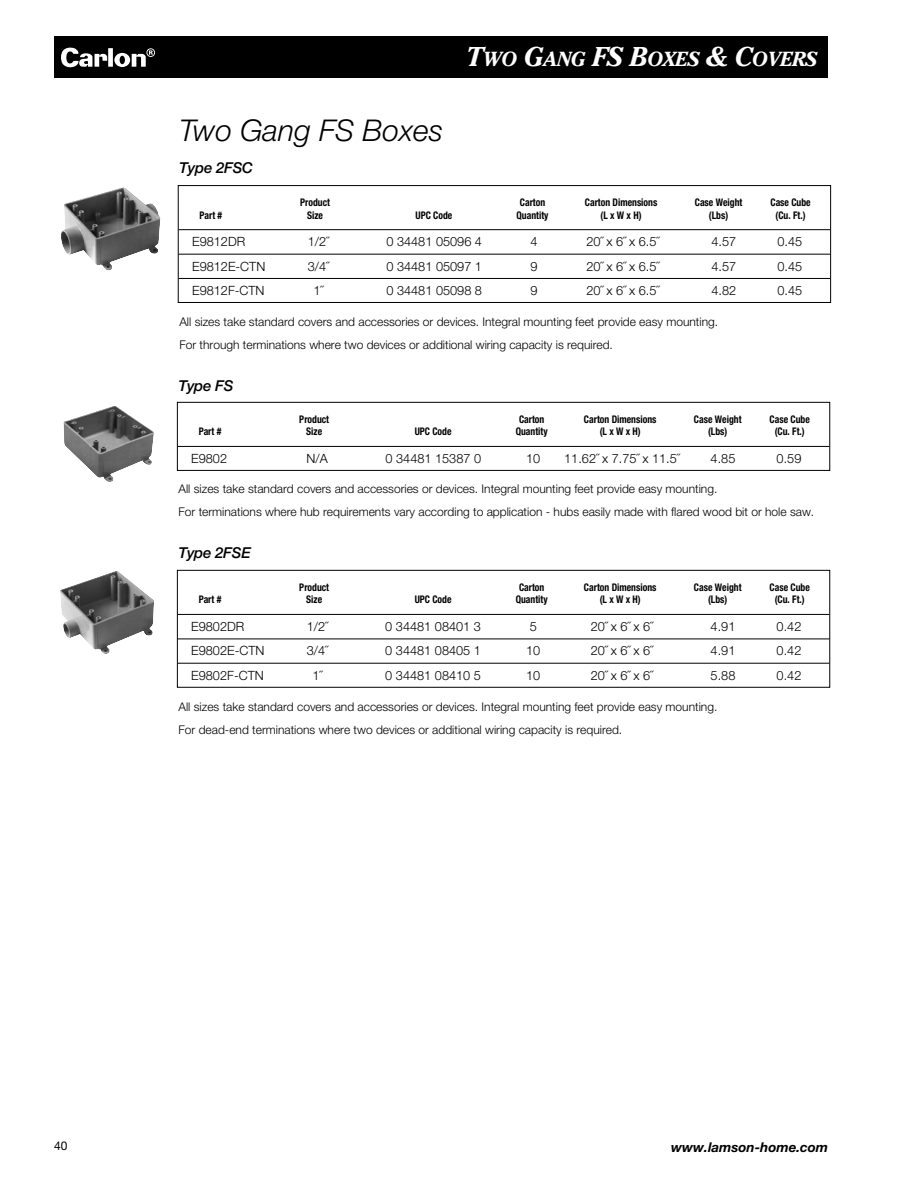
<style>
.page{position:relative;width:918px;height:1188px;background:#fff}
.page>*{position:absolute;margin:0;border:0;box-sizing:border-box;transform-origin:0 0}
.t1{font:italic 300 30px "Helvetica Neue";color:#000}
.t2{font:italic 700 20.25px "Cheltenham";letter-spacing:-.02em;color:#fff}
.t3{font:italic 500 15px "Helvetica Neue";letter-spacing:-.015em;color:#000}
.t4{font:italic 700 13.5px "Helvetica Neue";color:#000}
.t5{font:300 12.75px "Helvetica Neue";color:#000}
.t6{font:300 12px/22.8px "Helvetica Neue";color:#000}
.t7{font:12px "Helvetica Neue";color:#000}
.t8{font:700 condensed 10.5px "Helvetica Neue";color:#000;scale:.92 1}
.s1{font-size:27px}
</style>
<div class="page">
<div style="left:54px;top:36px;width:774px;height:42px;background:#000"></div>
<div style="left:108px;top:48px;width:5px;height:19px;background:#fff"></div>
<svg style="left:61px;top:47px;width:46px;height:21px"></svg>
<svg style="left:114px;top:48px;width:41px;height:19px"></svg>
<div style="left:178px;top:185px;width:653px;height:118px;border:1px solid #000"></div>
<hr style="left:179px;top:229px;width:651px;height:1px;background:#000">
<hr style="left:179px;top:254px;width:651px;height:1px;background:#000">
<hr style="left:179px;top:278px;width:651px;height:1px;background:#000">
<div style="left:177px;top:402px;width:653px;height:69px;border:1px solid #000"></div>
<hr style="left:178px;top:446px;width:651px;height:1px;background:#000">
<div style="left:177px;top:570px;width:653px;height:118px;border:1px solid #000"></div>
<hr style="left:178px;top:614px;width:651px;height:1px;background:#000">
<hr style="left:178px;top:639px;width:651px;height:1px;background:#000">
<hr style="left:178px;top:663px;width:651px;height:1px;background:#000">
<img style="left:61px;top:187px;width:100px;height:84px">
<img style="left:63px;top:406px;width:91px;height:76px">
<img style="left:60px;top:571px;width:94px;height:83px">
<h1 class="t1" style="left:179px;top:120px;width:265px">Two Gang FS Boxes</h1>
<p class="t3" style="left:179px;top:162px;width:75px">Type 2FSC</p>
<h2 class="t2" style="left:466px;top:48px;width:352px"><span class="s1">T</span>WO <span class="s1">G</span>ANG <span class="s1">FS B</span>OXES <span class="s1">&amp; C</span>OVERS</h2>
<p class="t8" style="left:300px;top:199px;width:34px">Product</p>
<p class="t8" style="left:520px;top:199px;width:29px">Carton</p>
<p class="t8" style="left:585px;top:199px;width:80px">Carton Dimensions</p>
<p class="t8" style="left:695px;top:199px;width:53px">Case Weight</p>
<p class="t8" style="left:770px;top:199px;width:45px">Case Cube</p>
<p class="t8" style="left:200px;top:211px;width:26px">Part #</p>
<p class="t8" style="left:307px;top:211px;width:19px">Size</p>
<p class="t8" style="left:416px;top:211px;width:42px">UPC Code</p>
<p class="t8" style="left:517px;top:211px;width:36px">Quantity</p>
<p class="t8" style="left:601px;top:211px;width:46px">(LxWxH)</p>
<p class="t8" style="left:709px;top:211px;width:22px">(Lbs)</p>
<p class="t8" style="left:776px;top:211px;width:34px">(Cu. Ft.)</p>
<p class="t5" style="left:192px;top:237px;width:55px">E9812DR</p>
<p class="t5" style="left:308px;top:237px;width:22px">1/2˝</p>
<p class="t5" style="left:386px;top:237px;width:97px">0 34481 05096 4</p>
<p class="t5" style="left:531px;top:237px;width:9px">4</p>
<p class="t5" style="left:586px;top:237px;width:74px">20˝ x 6˝ x 6.5˝</p>
<p class="t5" style="left:712px;top:237px;width:26px">4.57</p>
<p class="t5" style="left:778px;top:237px;width:26px">0.45</p>
<p class="t5" style="left:192px;top:261px;width:75px">E9812E-CTN</p>
<p class="t5" style="left:308px;top:261px;width:22px">3/4˝</p>
<p class="t5" style="left:386px;top:261px;width:97px">0 34481 05097 1</p>
<p class="t5" style="left:531px;top:261px;width:9px">9</p>
<p class="t5" style="left:586px;top:261px;width:74px">20˝ x 6˝ x 6.5˝</p>
<p class="t5" style="left:712px;top:261px;width:26px">4.57</p>
<p class="t5" style="left:778px;top:261px;width:26px">0.45</p>
<p class="t5" style="left:192px;top:286px;width:74px">E9812F-CTN</p>
<p class="t5" style="left:313px;top:286px;width:11px">1˝</p>
<p class="t5" style="left:386px;top:286px;width:97px">0 34481 05098 8</p>
<p class="t5" style="left:531px;top:286px;width:9px">9</p>
<p class="t5" style="left:586px;top:286px;width:74px">20˝ x 6˝ x 6.5˝</p>
<p class="t5" style="left:712px;top:286px;width:26px">4.82</p>
<p class="t5" style="left:778px;top:286px;width:26px">0.45</p>
<p class="t6" style="left:179px;top:312px;width:540px">All sizes take standard covers and accessories or devices. Integral mounting feet provide easy mounting.<br>For through terminations where two devices or additional wiring capacity is required.</p>
<p class="t3" style="left:178px;top:380px;width:57px">Type FS</p>
<p class="t8" style="left:299px;top:415px;width:34px">Product</p>
<p class="t8" style="left:519px;top:415px;width:29px">Carton</p>
<p class="t8" style="left:584px;top:415px;width:80px">Carton Dimensions</p>
<p class="t8" style="left:694px;top:415px;width:53px">Case Weight</p>
<p class="t8" style="left:770px;top:415px;width:45px">Case Cube</p>
<p class="t8" style="left:199px;top:428px;width:26px">Part #</p>
<p class="t8" style="left:306px;top:428px;width:19px">Size</p>
<p class="t8" style="left:415px;top:428px;width:42px">UPC Code</p>
<p class="t8" style="left:516px;top:428px;width:36px">Quantity</p>
<p class="t8" style="left:600px;top:428px;width:46px">(LxWxH)</p>
<p class="t8" style="left:708px;top:428px;width:22px">(Lbs)</p>
<p class="t8" style="left:775px;top:428px;width:34px">(Cu. Ft.)</p>
<p class="t5" style="left:191px;top:454px;width:37px">E9802</p>
<p class="t5" style="left:307px;top:454px;width:23px">N/A</p>
<p class="t5" style="left:386px;top:454px;width:97px">0 34481 15387 0</p>
<p class="t5" style="left:526px;top:454px;width:16px">10</p>
<p class="t5" style="left:564px;top:454px;width:117px">11.62˝ x 7.75˝ x 11.5˝</p>
<p class="t5" style="left:711px;top:454px;width:26px">4.85</p>
<p class="t5" style="left:777px;top:454px;width:26px">0.59</p>
<p class="t6" style="left:178px;top:479px;width:637px">All sizes take standard covers and accessories or devices. Integral mounting feet provide easy mounting.<br>For terminations where hub requirements vary according to application - hubs easily made with flared wood bit or hole saw.</p>
<p class="t3" style="left:178px;top:547px;width:74px">Type 2FSE</p>
<p class="t8" style="left:299px;top:583px;width:34px">Product</p>
<p class="t8" style="left:519px;top:583px;width:29px">Carton</p>
<p class="t8" style="left:584px;top:583px;width:80px">Carton Dimensions</p>
<p class="t8" style="left:694px;top:583px;width:53px">Case Weight</p>
<p class="t8" style="left:770px;top:583px;width:45px">Case Cube</p>
<p class="t8" style="left:199px;top:596px;width:26px">Part #</p>
<p class="t8" style="left:306px;top:596px;width:19px">Size</p>
<p class="t8" style="left:415px;top:596px;width:42px">UPC Code</p>
<p class="t8" style="left:516px;top:596px;width:36px">Quantity</p>
<p class="t8" style="left:600px;top:596px;width:46px">(LxWxH)</p>
<p class="t8" style="left:708px;top:596px;width:22px">(Lbs)</p>
<p class="t8" style="left:775px;top:596px;width:34px">(Cu. Ft.)</p>
<p class="t5" style="left:191px;top:622px;width:55px">E9802DR</p>
<p class="t5" style="left:307px;top:622px;width:22px">1/2˝</p>
<p class="t5" style="left:385px;top:622px;width:97px">0 34481 08401 3</p>
<p class="t5" style="left:530px;top:622px;width:9px">5</p>
<p class="t5" style="left:591px;top:622px;width:63px">20˝ x 6˝ x 6˝</p>
<p class="t5" style="left:711px;top:622px;width:26px">4.91</p>
<p class="t5" style="left:777px;top:622px;width:26px">0.42</p>
<p class="t5" style="left:191px;top:646px;width:75px">E9802E-CTN</p>
<p class="t5" style="left:307px;top:646px;width:22px">3/4˝</p>
<p class="t5" style="left:385px;top:646px;width:97px">0 34481 08405 1</p>
<p class="t5" style="left:526px;top:646px;width:16px">10</p>
<p class="t5" style="left:591px;top:646px;width:63px">20˝ x 6˝ x 6˝</p>
<p class="t5" style="left:711px;top:646px;width:26px">4.91</p>
<p class="t5" style="left:777px;top:646px;width:26px">0.42</p>
<p class="t5" style="left:191px;top:671px;width:74px">E9802F-CTN</p>
<p class="t5" style="left:313px;top:671px;width:11px">1˝</p>
<p class="t5" style="left:385px;top:671px;width:97px">0 34481 08410 5</p>
<p class="t5" style="left:526px;top:671px;width:16px">10</p>
<p class="t5" style="left:591px;top:671px;width:63px">20˝ x 6˝ x 6˝</p>
<p class="t5" style="left:711px;top:671px;width:26px">5.88</p>
<p class="t5" style="left:777px;top:671px;width:26px">0.42</p>
<p class="t6" style="left:178px;top:697px;width:540px">All sizes take standard covers and accessories or devices. Integral mounting feet provide easy mounting.<br>For dead-end terminations where two devices or additional wiring capacity is required.</p>
<p class="t7" style="left:54px;top:1142px;width:15px">40</p>
<p class="t4" style="left:671px;top:1142px;width:158px">www.lamson-home.com</p>
</div>
